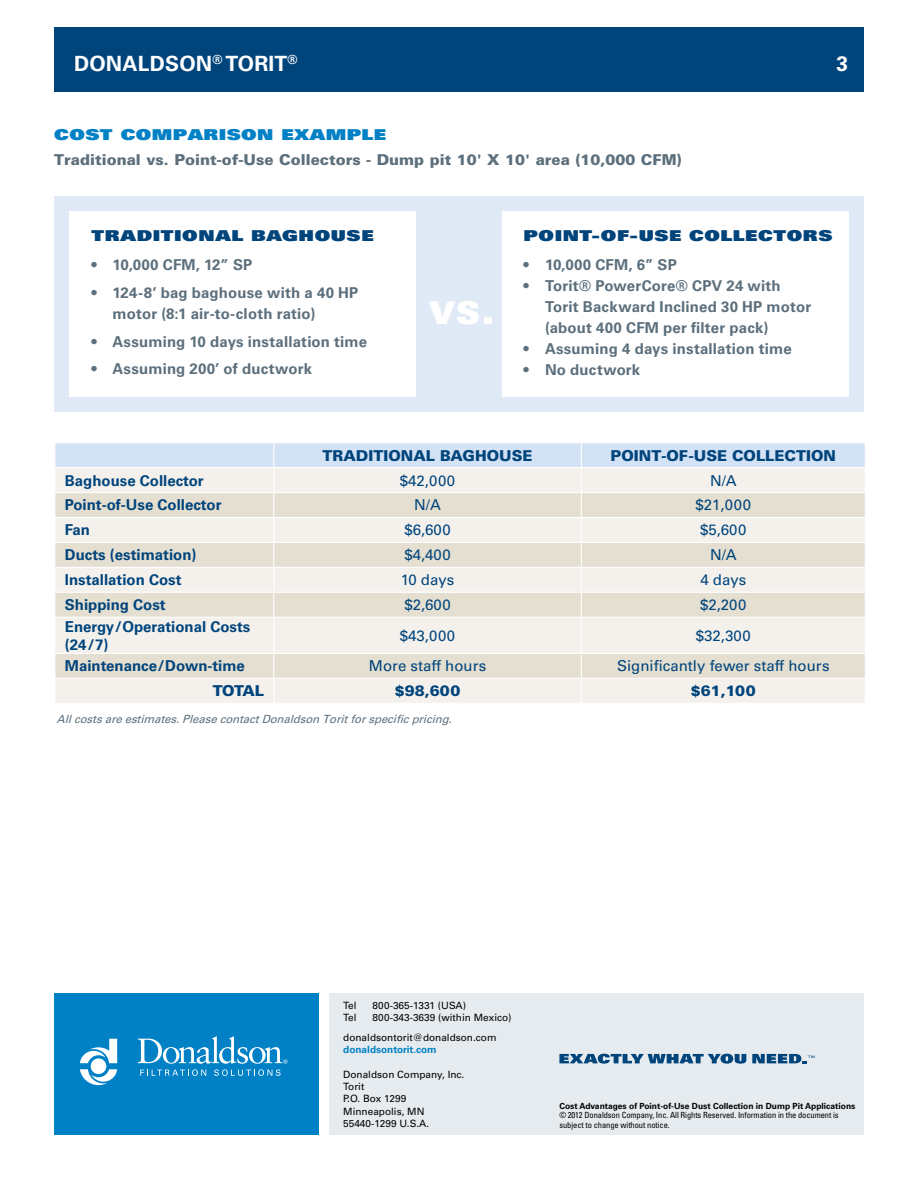
<style>
.page{position:relative;width:918px;height:1188px;background:#fff}
.page>*{position:absolute;margin:0;border:0;box-sizing:border-box;transform-origin:0 0}
.t1{font:900 45px "Univers LT Std";color:#fff}
.t2{font:700 21px "Univers LT Std";letter-spacing:.01em;color:#fff}
.t3{font:700 15px/21px "Univers LT Std";letter-spacing:.01em;color:#5c6f7c}
.t4{font:700 15px/18px "Univers LT Std";color:#00447c}
.t5{font:15px "Univers LT Std";color:#00447c}
.t6{font:900 15px "Univers LT Std";color:#5c6f7c}
.t7{font:900 15px "Univers LT Std";color:#00447c}
.t8{font:15px "Univers LT Std X Black";letter-spacing:.03em;color:#00447c;scale:1.3 1}
.t9{font:15px "Univers LT Std X Black";letter-spacing:.02em;color:#0081c6;scale:1.3 1}
.t10{font:italic 11.25px "Univers LT Std";color:#5c6f7c}
.t11{font:10.05px/12.3px "Univers LT Std";color:#000}
.t12{font:700 10.05px "Univers LT Std";color:#0081c6}
.t13{font:condensed 8.55px/9.3px "Univers LT Std";letter-spacing:-.01em;color:#000}
.t14{font:700 8.55px "Univers LT Std";color:#000}
.s1{font-weight:400}
</style>
<div class="page">
<div style="left:54px;top:27px;width:810px;height:65px;background:#00447c"></div>
<div style="left:55px;top:679px;width:810px;height:24px;background:#f4f1ec"></div>
<svg style="left:55px;top:618px;width:810px;height:60px;background:#ede9e0"></svg>
<svg style="left:55px;top:443px;width:810px;height:174px;background:#e9e8e2"></svg>
<hr style="left:273px;top:618px;width:1px;height:35px;background:#fff">
<hr style="left:581px;top:618px;width:1px;height:35px;background:#fff">
<hr style="left:54px;top:653px;width:220px;height:1px;background:#fff">
<hr style="left:274px;top:653px;width:307px;height:1px;background:#fff">
<hr style="left:581px;top:653px;width:285px;height:1px;background:#fff">
<svg style="left:273px;top:654px;width:1px;height:49px"></svg>
<svg style="left:581px;top:654px;width:1px;height:49px"></svg>
<div style="left:54px;top:196px;width:810px;height:216px;background:#e0eaf7"></div>
<div style="left:69px;top:211px;width:347px;height:185px;background:#fff"></div>
<div style="left:502px;top:211px;width:347px;height:185px;background:#fff"></div>
<div style="left:54px;top:993px;width:264px;height:141px;background:#0081c6"></div>
<div style="left:329px;top:993px;width:535px;height:141px;background:#e6ebef"></div>
<svg style="left:80px;top:1036px;width:207px;height:49px"></svg>
<svg style="left:559px;top:1054px;width:187px;height:10px"></svg>
<svg style="left:752px;top:1054px;width:63px;height:9px"></svg>
<h2 class="t2" style="left:74px;top:51px;width:225px">Donaldson<sup>®</sup> Torit<sup>®</sup></h2>
<h2 class="t2" style="left:837px;top:51px;width:13px">3</h2>
<p class="t9" style="left:54px;top:125px;width:211px">COST COMPARISON EXAMP</p>
<p class="t9" style="left:362px;top:125px;width:20px">LE</p>
<p class="t6" style="left:54px;top:150px;width:629px">Traditional vs. Point-of-Use Collectors - Dump pit 10' X 10' area (10,000 CFM)</p>
<p class="t8" style="left:92px;top:225px;width:217px">TRADITIONAL BAGHOUSE</p>
<p class="t3" style="left:92px;top:254px;width:83px"><span class="s1">•</span> 10,000 CFM</p>
<p class="t3" style="left:196px;top:254px;width:58px">, 12” SP</p>
<p class="t3" style="left:113px;top:282px;width:247px;text-indent:-21px"><span class="s1">•</span> 124-8’ bag baghouse with a 40 HP motor (8:1 air-to-cloth ratio)</p>
<p class="t3" style="left:92px;top:331px;width:277px"><span class="s1">•</span> Assuming 10 days installation time</p>
<p class="t3" style="left:92px;top:359px;width:222px"><span class="s1">•</span> Assuming 200’ of ductwork</p>
<h1 class="t1" style="left:428px;top:279px;width:69px">vs.</h1>
<p class="t8" style="left:524px;top:225px;width:162px">POINT-OF-USE COLLE</p>
<p class="t8" style="left:758px;top:225px;width:59px">CTORS</p>
<p class="t3" style="left:524px;top:254px;width:84px"><span class="s1">•</span> 10,000 CFM</p>
<p class="t3" style="left:628px;top:254px;width:50px">, 6” SP</p>
<p class="t3" style="left:545px;top:275px;width:268px;text-indent:-22px"><span class="s1">•</span> Torit® PowerCore® CPV 24 with<br>Torit Backward Inclined 30 HP motor (about 400 CFM</p>
<p class="t3" style="left:663px;top:317px;width:107px">per filter pack)</p>
<p class="t3" style="left:524px;top:338px;width:270px"><span class="s1">•</span> Assuming 4 days installation time</p>
<p class="t3" style="left:524px;top:359px;width:118px"><span class="s1">•</span> No ductwork</p>
<p class="t7" style="left:323px;top:446px;width:211px">TRADITIONAL BAGHOUSE</p>
<p class="t7" style="left:611px;top:446px;width:227px">POINT-OF-USE COLLECTION</p>
<p class="t4" style="left:65px;top:471px;width:140px">Baghouse Collector</p>
<p class="t5" style="left:400px;top:471px;width:57px">$42,000</p>
<p class="t5" style="left:710px;top:471px;width:28px">N/A</p>
<p class="t4" style="left:65px;top:496px;width:158px">Point-of-Use Collector</p>
<p class="t5" style="left:414px;top:496px;width:28px">N/A</p>
<p class="t5" style="left:696px;top:496px;width:57px">$21,000</p>
<p class="t4" style="left:65px;top:521px;width:27px">Fan</p>
<p class="t5" style="left:404px;top:521px;width:48px">$6,600</p>
<p class="t5" style="left:700px;top:521px;width:48px">$5,600</p>
<p class="t4" style="left:65px;top:546px;width:133px">Ducts (estimation)</p>
<p class="t5" style="left:404px;top:546px;width:48px">$4,400</p>
<p class="t5" style="left:710px;top:546px;width:28px">N/A</p>
<p class="t4" style="left:65px;top:571px;width:118px">Installation Cost</p>
<p class="t5" style="left:401px;top:571px;width:55px">10 days</p>
<p class="t5" style="left:700px;top:571px;width:47px">4 days</p>
<p class="t4" style="left:65px;top:596px;width:102px">Shipping Cost</p>
<p class="t5" style="left:404px;top:596px;width:48px">$2,600</p>
<p class="t5" style="left:700px;top:596px;width:48px">$2,200</p>
<p class="t4" style="left:65px;top:618px;width:187px">Energy/Operational Costs (24/7)</p>
<p class="t5" style="left:400px;top:627px;width:57px">$43,000</p>
<p class="t5" style="left:696px;top:627px;width:56px">$32,300</p>
<p class="t4" style="left:65px;top:657px;width:182px">Maintenance/Down-time</p>
<p class="t5" style="left:369px;top:657px;width:119px">More staff hours</p>
<p class="t5" style="left:617px;top:657px;width:214px">Significantly fewer staff hours</p>
<p class="t7" style="left:213px;top:681px;width:53px">TOTAL</p>
<p class="t7" style="left:395px;top:681px;width:67px">$98,600</p>
<p class="t7" style="left:691px;top:681px;width:66px">$61,100</p>
<p class="t10" style="left:57px;top:712px;width:400px">Allcostsareestimates.PleasecontactDonaldson Toritforspecificpricing.</p>
<p class="t11" style="left:343px;top:999px;width:15px">Tel</p>
<p class="t11" style="left:373px;top:999px;width:95px">800-365-1331 (USA)</p>
<p class="t11" style="left:343px;top:1012px;width:15px">Tel</p>
<p class="t11" style="left:343px;top:1008px;width:170px;line-height:19.2px;text-indent:29px">800-343-3639 (within Mexico) donaldsontorit@donaldson.com</p>
<p class="t12" style="left:343px;top:1043px;width:95px">donaldsontorit.com</p>
<p class="t11" style="left:343px;top:1068px;width:123px">Donaldson Company, Inc.<br>Torit<br>P.O. Box 1299<br>Minneapolis, MN<br>55440-1299 U.S.A.</p>
<p class="t14" style="left:559px;top:1101px;width:298px">Cost Advantages of Point-of-Use Dust Collection in Dump Pit Applications</p>
<p class="t13" style="left:559px;top:1110px;width:281px">© 2012 Donaldson Company, Inc. All Rights Reserved. Information in the document is subject to change without notice.</p>
</div>
